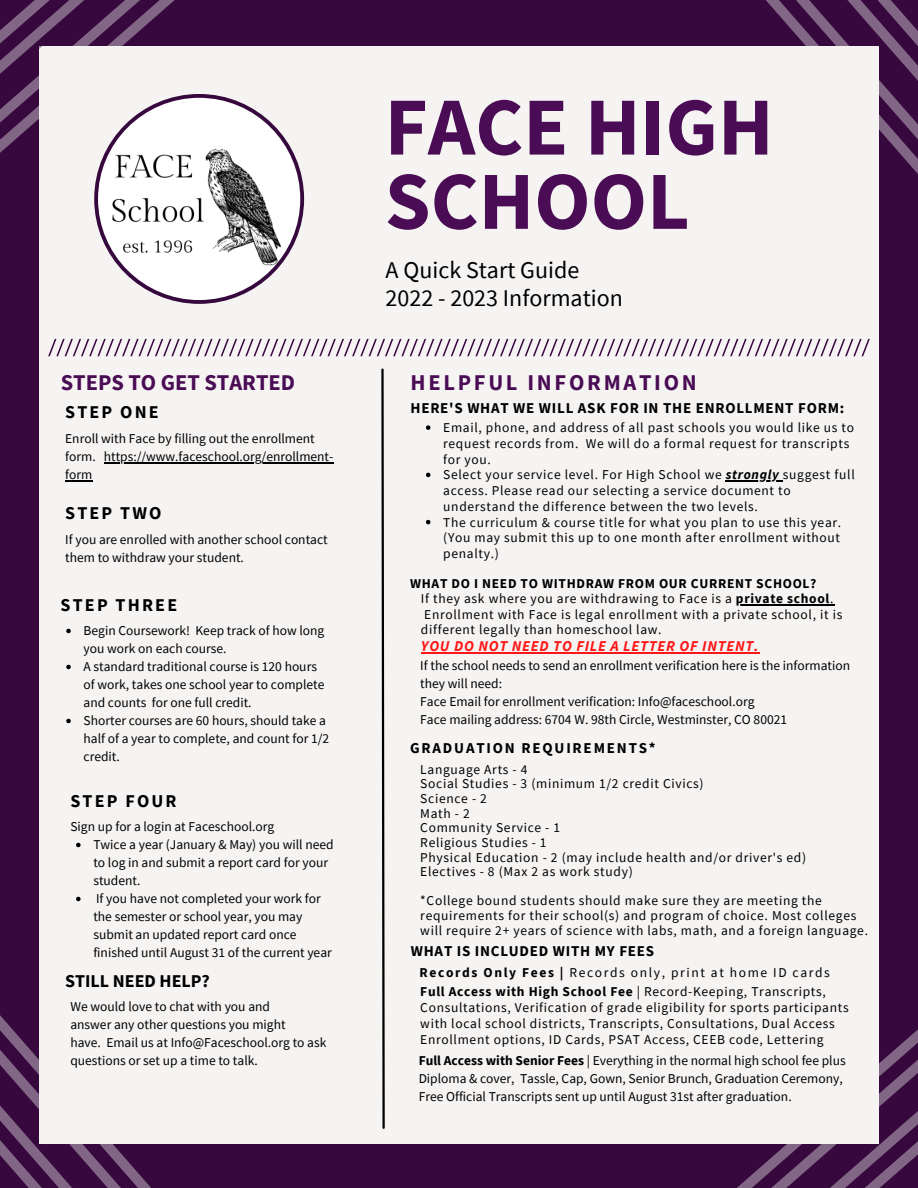
<style>
.page{position:relative;width:918px;height:1188px;background:#36083d}
.page>*{position:absolute;margin:0;border:0;box-sizing:border-box;transform-origin:0 0}
.t1{font:700 82.5px/74.2px "Source Sans Pro";color:#4a0c54}
.t2{font:24px/28.2px "Source Sans Pro";color:#000}
.t3{font:700 22.5px "Source Sans Pro";letter-spacing:.12em;color:#4a0c54}
.t4{font:700 22.5px "Source Sans Pro";color:#4a0c54}
.t5{font:700 18px "Source Sans Pro";letter-spacing:.12em;color:#000}
.t6{font:700 18px "Source Sans Pro";color:#000}
.t7{font:700 15px "Source Sans Pro";letter-spacing:.05em;color:#000}
.t8{font:italic 700 15px "Source Sans Pro";letter-spacing:.05em;color:#ff1616}
.t9{font:700 15px "Source Sans Pro";letter-spacing:.12em;color:#000}
.t10{font:13.5px/15.8px "Source Sans Pro";letter-spacing:.05em;color:#000}
.t11{font:13.5px/18px "Source Sans Pro";color:#000}
.t12{font:13.5px "Source Sans Pro";letter-spacing:.12em;color:#000}
.t13{font:700 13.5px "Source Sans Pro";letter-spacing:.05em;color:#000}
.s1{font-weight:700;font-style:italic}
.s2{font-weight:700}
</style>
<div class="page">
<svg style="left:737px;top:956px;width:181px;height:232px"></svg>
<svg style="left:0;top:1015px;width:151px;height:173px"></svg>
<div style="left:39px;top:46px;width:839px;height:1098px;background:#f6f4f3"></div>
<svg style="left:104px;top:96px;width:200px;height:208px"></svg>
<svg style="left:48px;top:339px;width:822px;height:17px"></svg>
<svg style="left:0;top:0;width:219px;height:243px"></svg>
<svg style="left:766px;top:0;width:152px;height:224px"></svg>
<svg style="left:381px;top:368px;width:4px;height:761px"></svg>
<hr style="left:104px;top:462px;width:229px;height:1px;background:#000">
<svg style="left:65px;top:480px;width:27px;height:1px"></svg>
<svg style="left:66px;top:629px;width:5px;height:4px"></svg>
<svg style="left:66px;top:665px;width:5px;height:4px"></svg>
<svg style="left:66px;top:719px;width:5px;height:4px"></svg>
<svg style="left:76px;top:843px;width:5px;height:4px"></svg>
<svg style="left:76px;top:897px;width:5px;height:4px"></svg>
<svg style="left:426px;top:425px;width:4px;height:5px"></svg>
<svg style="left:426px;top:473px;width:4px;height:4px"></svg>
<hr style="left:726px;top:481px;width:57px;height:1px;background:#000">
<svg style="left:426px;top:520px;width:4px;height:4px"></svg>
<hr style="left:736px;top:604px;width:94px;height:1px;background:#000">
<hr style="left:421px;top:652px;width:338px;height:2px;background:#ff1616">
<h3 class="t4" style="left:61px;top:368px;width:236px">STEPS TO GET STARTED</h3>
<h3 class="t5" style="left:65px;top:400px;width:95px">STEP ONE</h3>
<p class="t11" style="left:65px;top:429px;width:270px">Enroll with Face by filling out the enrollment form. https://www.faceschool.org/enrollment&shy;form</p>
<h3 class="t5" style="left:65px;top:501px;width:98px">STEP TWO</h3>
<p class="t11" style="left:65px;top:530px;width:264px">If you are enrolled with another school contact them to withdraw your student.</p>
<h3 class="t5" style="left:61px;top:593px;width:118px">STEP THREE</h3>
<p class="t11" style="left:84px;top:622px;width:247px">Begin Coursework! Keep track of how long you work on each course.<br>A standard traditional course is 120 hours of work, takes one school year to complete and counts for one full credit.<br>Shorter courses are 60 hours, should take a half of a year to complete, and count for 1/2 credit.</p>
<h3 class="t5" style="left:70px;top:789px;width:108px">STEP FOUR</h3>
<p class="t11" style="left:93px;top:836px;width:242px">Twice a year (January &amp; May) you will need to log in and submit a report card for your student.<br>If you have not completed your work for the semester or school year, you may submit an updated report card once finished until August 31 of the current year</p>
<p class="t11" style="left:70px;top:818px;width:205px">Sign up for a login at Faceschool.org</p>
<h3 class="t6" style="left:65px;top:969px;width:146px">STILL NEED HELP?</h3>
<p class="t11" style="left:70px;top:997px;width:258px">We would love to chat with you and<br>answer any other questions you might<br>have. Email us at Info@Faceschool.org to ask questions or set up a time to talk.</p>
<h1 class="t1" style="left:385px;top:88px;width:390px">FACE HIGH<br>SCHOOL</h1>
<h2 class="t2" style="left:386px;top:255px;width:239px">A Quick Start Guide<br>2022 - 2023 Information</h2>
<h3 class="t3" style="left:411px;top:368px;width:288px">HELPFUL INFORMATION</h3>
<p class="t7" style="left:411px;top:398px;width:435px">HERE'S WHAT WE WILL ASK FOR IN THE ENROLLMENT FORM:</p>
<p class="t10" style="left:443px;top:419px;width:413px">Email, phone, and address of all past schools you would like us to request records from. We will do a formal request for transcripts for you.<br>Select your service level. For High School we <span class="s1">strongly</span> suggest full access. Please read our selecting a service document to understand the difference between the two levels.<br>The curriculum &amp; course title for what you plan to use this year. (You may submit this up to one month after enrollment without penalty.)</p>
<p class="t13" style="left:410px;top:574px;width:408px">WHAT DO I NEED TO WITHDRAW FROM OUR CURRENT SCHOOL?</p>
<p class="t10" style="left:421px;top:590px;width:423px">If they ask where you are withdrawing to Face is a <span class="s2">private school</span>.<br>Enrollment with Face is legal enrollment with a private school, it is different legally than homeschool law.</p>
<p class="t8" style="left:421px;top:637px;width:339px">YOU DO NOT NEED TO FILE A LETTER OF INTENT.</p>
<p class="t11" style="left:420px;top:657px;width:431px">If the school needs to send an enrollment verification here is the information they will need:<br>Face Email for enrollment verification: Info@faceschool.org<br>Face mailing address: 6704 W. 98th Circle, Westminster, CO 80021</p>
<p class="t9" style="left:410px;top:738px;width:247px">GRADUATION REQUIREMENTS*</p>
<p class="t10" style="left:420px;top:762px;width:387px;line-height:14.7px">Language Arts - 4<br>Social Studies - 3 (minimum 1/2 credit Civics)<br>Science - 2<br>Math - 2<br>Community Service - 1<br>Religious Studies - 1<br>Physical Education - 2 (may include health and/or driver's ed)<br>Electives - 8 (Max 2 as work study)</p>
<p class="t10" style="left:420px;top:893px;width:449px;line-height:14.7px">*College bound students should make sure they are meeting the requirements for their school(s) and program of choice. Most colleges will require 2+ years of science with labs, math, and a foreign language.</p>
<p class="t7" style="left:411px;top:942px;width:245px">WHAT IS INCLUDED WITH MY FEES</p>
<p class="t12" style="left:420px;top:964px;width:412px"><span class="s2">Records Only Fees |</span> Records only, print at home ID cards</p>
<p class="t10" style="left:420px;top:984px;width:430px"><span class="s2">Full Access with High School Fee</span> | Record-Keeping, Transcripts, Consultations, Verification of grade eligibility for sports participants with local school districts, Transcripts, Consultations, Dual Access Enrollment options, ID Cards, PSAT Access, CEEB code, Lettering</p>
<p class="t11" style="left:419px;top:1051px;width:429px"><span class="s2">Full Access with Senior Fees</span> | Everything in the normal high school fee plus<br>Diploma &amp; cover, Tassle, Cap, Gown, Senior Brunch, Graduation Ceremony,<br>Free Official Transcripts sent up until August 31st after graduation.</p>
</div>
